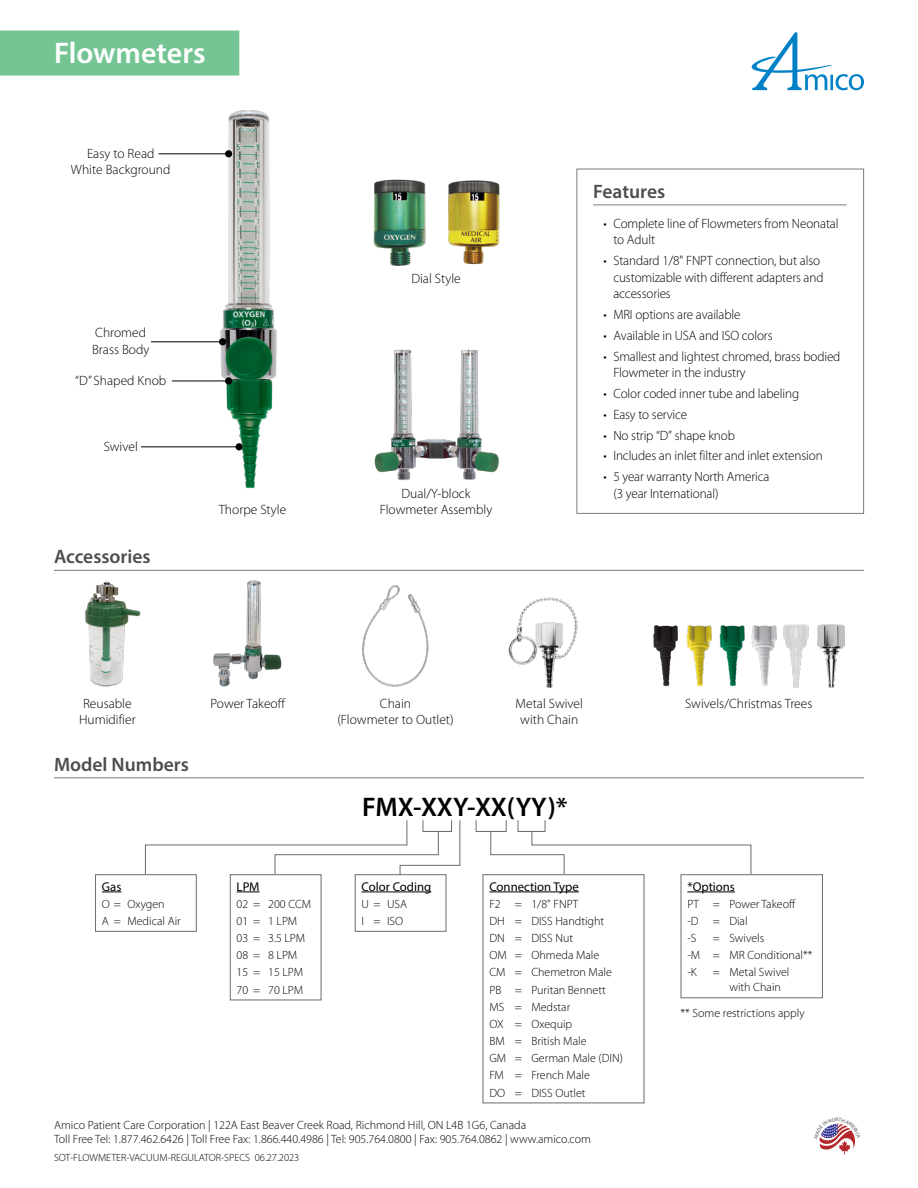
<style>
.page{position:relative;width:918px;height:1188px;background:#fff}
.page>*{position:absolute;margin:0;border:0;box-sizing:border-box;transform-origin:0 0}
.PAGE_HEADING_-_GREEN{font:600 30px "Myriad Pro";color:#fff}
.model_number{font:600 27px "Myriad Pro";letter-spacing:-.015em;color:#000}
.TITLE_with_underline{font:600 19.5px "Myriad Pro";color:#4d4d4f}
.image_callout{font:300 13.5px/16.5px "Myriad Pro";letter-spacing:-.01em;color:#000}
.matrix_header{font:12.75px "Myriad Pro";color:#000}
.matrix_font{font:300 12px/15px "Myriad Pro";color:#000}
.address{font:300 12px "Myriad Pro";color:#000}
.matrix_font2{font:300 12px "Myriad Pro";color:#000}
.date_code{font:300 10.5px "Myriad Pro";color:#000}
.t1{font:600 5.25px "Myriad Pro";color:#7b7c7f}
</style>
<div class="page">
<img style="left:374px;top:349px;width:125px;height:132px">
<img style="left:373px;top:179px;width:53px;height:87px">
<img style="left:448px;top:180px;width:52px;height:85px">
<svg style="left:145px;top:820px;width:316px;height:58px"></svg>
<div style="left:423px;top:820px;width:29px;height:12px;border:1px solid #6b6c6f"></div>
<div style="left:476px;top:820px;width:31px;height:12px;border:1px solid #6b6c6f"></div>
<svg style="left:490px;top:831px;width:262px;height:49px"></svg>
<div style="left:518px;top:820px;width:27px;height:12px;border:1px solid #6b6c6f"></div>
<div style="left:230px;top:875px;width:91px;height:125px;background:#fff"></div>
<svg style="left:237px;top:892px;width:23px;height:1px"></svg>
<div style="left:230px;top:874px;width:91px;height:126px;border:1px solid #6b6c6f"></div>
<div style="left:355px;top:875px;width:91px;height:56px;background:#fff"></div>
<hr style="left:362px;top:892px;width:69px;height:1px;background:#000">
<div style="left:355px;top:874px;width:91px;height:58px;border:1px solid #6b6c6f"></div>
<div style="left:483px;top:875px;width:161px;height:228px;background:#fff"></div>
<hr style="left:489px;top:892px;width:90px;height:1px;background:#000">
<div style="left:96px;top:875px;width:100px;height:56px;background:#fff"></div>
<svg style="left:102px;top:892px;width:19px;height:1px"></svg>
<div style="left:95px;top:874px;width:102px;height:58px;border:1px solid #6b6c6f"></div>
<div style="left:681px;top:875px;width:141px;height:123px;background:#fff"></div>
<hr style="left:687px;top:892px;width:48px;height:1px;background:#000">
<div style="left:681px;top:874px;width:142px;height:124px;border:1px solid #6b6c6f"></div>
<svg style="left:54px;top:777px;width:810px;height:1px"></svg>
<div style="left:0;top:31px;width:239px;height:45px;background:#75c594"></div>
<svg style="left:751px;top:32px;width:113px;height:58px"></svg>
<img style="left:206px;top:110px;width:71px;height:379px">
<hr style="left:163px;top:381px;width:66px;height:1px;background:#000">
<div style="left:225px;top:377px;width:7px;height:8px;background:#000;border-radius:50%"></div>
<hr style="left:140px;top:341px;width:83px;height:1px;background:#000">
<div style="left:219px;top:338px;width:7px;height:7px;background:#000;border-radius:50%"></div>
<hr style="left:130px;top:446px;width:109px;height:1px;background:#000">
<div style="left:236px;top:443px;width:7px;height:7px;background:#000;border-radius:50%"></div>
<div style="left:577px;top:169px;width:287px;height:345px;border:1px solid #7b7c7f"></div>
<svg style="left:593px;top:205px;width:254px;height:1px"></svg>
<svg style="left:54px;top:570px;width:810px;height:1px"></svg>
<div style="left:70px;top:375px;width:101px;height:12px;background:#fff"></div>
<div style="left:90px;top:327px;width:61px;height:29px;background:#fff"></div>
<div style="left:101px;top:441px;width:40px;height:11px;background:#fff"></div>
<img style="left:728px;top:625px;width:8px;height:61px">
<img style="left:736px;top:625px;width:41px;height:61px">
<img style="left:783px;top:624px;width:26px;height:63px">
<img style="left:817px;top:624px;width:28px;height:63px">
<img style="left:695px;top:625px;width:33px;height:61px">
<img style="left:653px;top:625px;width:42px;height:61px">
<img style="left:85px;top:581px;width:56px;height:106px">
<img style="left:214px;top:580px;width:67px;height:107px">
<img style="left:362px;top:585px;width:67px;height:102px">
<img style="left:508px;top:597px;width:70px;height:90px">
<hr style="left:159px;top:153px;width:70px;height:1px;background:#000">
<div style="left:225px;top:150px;width:7px;height:7px;background:#000;border-radius:50%"></div>
<svg style="left:819px;top:1123px;width:36px;height:31px"></svg>
<p class="PAGE_HEADING_-_GREEN" style="left:54px;top:34px;width:153px">Flowmeters</p>
<p class="image_callout" style="left:71px;top:145px;width:101px;text-align:center">Easy to Read<br>White Background</p>
<p class="image_callout" style="left:95px;top:324px;width:52px">Chromed</p>
<p class="image_callout" style="left:92px;top:341px;width:59px">Brass Body</p>
<p class="image_callout" style="left:75px;top:373px;width:93px">“D” Shaped Knob</p>
<p class="image_callout" style="left:104px;top:438px;width:36px">Swivel</p>
<p class="TITLE_with_underline" style="left:54px;top:544px;width:98px">Accessories</p>
<p class="image_callout" style="left:219px;top:501px;width:69px">Thorpe Style</p>
<p class="image_callout" style="left:411px;top:270px;width:51px">Dial Style</p>
<p class="image_callout" style="left:380px;top:485px;width:114px;text-align:center">Dual/Y-block<br>Flowmeter Assembly</p>
<p class="TITLE_with_underline" style="left:593px;top:179px;width:74px">Features</p>
<p class="image_callout" style="left:613px;top:215px;width:227px;text-indent:-10px">• Complete line of Flowmeters from Neonatal to Adult</p>
<p class="image_callout" style="left:613px;top:252px;width:212px;text-indent:-10px">• Standard 1/8" FNPT connection, but also customizable with different adapters and accessories</p>
<p class="image_callout" style="left:604px;top:306px;width:138px">• MRI options are available</p>
<p class="image_callout" style="left:604px;top:327px;width:170px">• Available in USA and ISO colors</p>
<p class="image_callout" style="left:613px;top:348px;width:229px;text-indent:-10px">• Smallest and lightest chromed, brass bodied<br>Flowmeter in the industry</p>
<p class="image_callout" style="left:604px;top:385px;width:197px">• Color coded inner tube and labeling</p>
<p class="image_callout" style="left:604px;top:406px;width:85px">• Easy to service</p>
<p class="image_callout" style="left:604px;top:427px;width:133px">• No strip “D” shape knob</p>
<p class="image_callout" style="left:604px;top:447px;width:221px">• Includes an inlet filter and inlet extension</p>
<p class="image_callout" style="left:613px;top:468px;width:158px;text-indent:-10px">• 5 year warranty North America (3 year International)</p>
<p class="image_callout" style="left:211px;top:695px;width:76px">Power Takeoff</p>
<p class="image_callout" style="left:516px;top:695px;width:69px;text-align:center">Metal Swivel with Chain</p>
<p class="image_callout" style="left:83px;top:695px;width:50px">Reusable</p>
<p class="image_callout" style="left:685px;top:695px;width:129px">Swivels/Christmas Trees</p>
<p class="image_callout" style="left:79px;top:711px;width:58px">Humidifier</p>
<p class="image_callout" style="left:380px;top:695px;width:33px">Chain</p>
<p class="image_callout" style="left:337px;top:711px;width:118px">(Flowmeter to Outlet)</p>
<p class="TITLE_with_underline" style="left:54px;top:752px;width:137px">Model Numbers</p>
<p class="matrix_header" style="left:102px;top:878px;width:21px">Gas</p>
<p class="matrix_font" style="left:102px;top:896px;width:64px">O = Oxygen</p>
<p class="matrix_font" style="left:102px;top:913px;width:80px">A = Medical Air</p>
<p class="matrix_header" style="left:237px;top:878px;width:24px">LPM</p>
<p class="matrix_font2" style="left:237px;top:897px;width:76px">02 = 200 CCM</p>
<p class="matrix_font2" style="left:237px;top:914px;width:62px">01 = 1 LPM</p>
<p class="matrix_font2" style="left:237px;top:931px;width:70px">03 = 3.5 LPM</p>
<p class="matrix_font2" style="left:237px;top:948px;width:62px">08 = 8 LPM</p>
<p class="matrix_font2" style="left:237px;top:965px;width:68px">15 = 15 LPM</p>
<p class="matrix_font2" style="left:237px;top:982px;width:68px">70 = 70 LPM</p>
<p class="model_number" style="left:362px;top:790px;width:207px">FMX-XXY-XX(YY)*</p>
<p class="matrix_header" style="left:362px;top:878px;width:71px">Color Coding</p>
<p class="matrix_font" style="left:362px;top:896px;width:47px">U = USA</p>
<p class="matrix_font" style="left:362px;top:913px;width:43px">I = ISO</p>
<p class="matrix_header" style="left:489px;top:878px;width:91px">Connection Type</p>
<p class="matrix_font" style="left:489px;top:896px;width:90px">F2 = 1/8" FNPT</p>
<p class="matrix_font" style="left:489px;top:913px;width:116px">DH = DISS Handtight</p>
<p class="matrix_font" style="left:489px;top:931px;width:85px">DN = DISS Nut</p>
<p class="matrix_font" style="left:489px;top:948px;width:111px">OM = Ohmeda Male</p>
<p class="matrix_font" style="left:489px;top:965px;width:124px">CM = Chemetron Male</p>
<p class="matrix_font" style="left:489px;top:982px;width:118px">PB = Puritan Bennett</p>
<p class="matrix_font" style="left:489px;top:999px;width:82px">MS = Medstar</p>
<p class="matrix_font" style="left:489px;top:1016px;width:84px">OX = Oxequip</p>
<p class="matrix_font" style="left:489px;top:1033px;width:99px">BM = British Male</p>
<p class="matrix_font" style="left:489px;top:1051px;width:135px">GM = German Male (DIN)</p>
<p class="matrix_font" style="left:489px;top:1068px;width:102px">FM = French Male</p>
<p class="matrix_font" style="left:489px;top:1085px;width:98px">DO = DISS Outlet</p>
<p class="address" style="left:54px;top:1117px;width:474px">Amico Patient Care Corporation | 122A East Beaver Creek Road, Richmond Hill, ON L4B 1G6, Canada</p>
<p class="address" style="left:54px;top:1132px;width:539px">Toll Free Tel: 1.877.462.6426 | Toll Free Fax: 1.866.440.4986 | Tel: 905.764.0800 | Fax: 905.764.0862 | www.amico.com</p>
<p class="date_code" style="left:54px;top:1151px;width:247px">SOT-FLOWMETER-VACUUM-REGULATOR-SPECS 06.27.2023</p>
<p class="matrix_header" style="left:687px;top:878px;width:49px">*Options</p>
<p class="matrix_font" style="left:687px;top:896px;width:110px">PT = Power Takeoff</p>
<p class="matrix_font" style="left:687px;top:913px;width:62px">-D = Dial</p>
<p class="matrix_font" style="left:687px;top:931px;width:11px">-S</p>
<p class="matrix_font" style="left:713px;top:931px;width:53px">= Swivels</p>
<p class="matrix_font" style="left:687px;top:948px;width:127px">-M = MR Conditional**</p>
<p class="matrix_font" style="left:687px;top:965px;width:11px">-K</p>
<p class="matrix_font" style="left:729px;top:965px;width:61px;text-indent:-16px">= Metal Swivel with Chain</p>
<p class="matrix_font" style="left:681px;top:1005px;width:125px">** Some restrictions apply</p>
<p class="t1" style="left:836px;top:1116px;width:5px">R</p>
</div>
